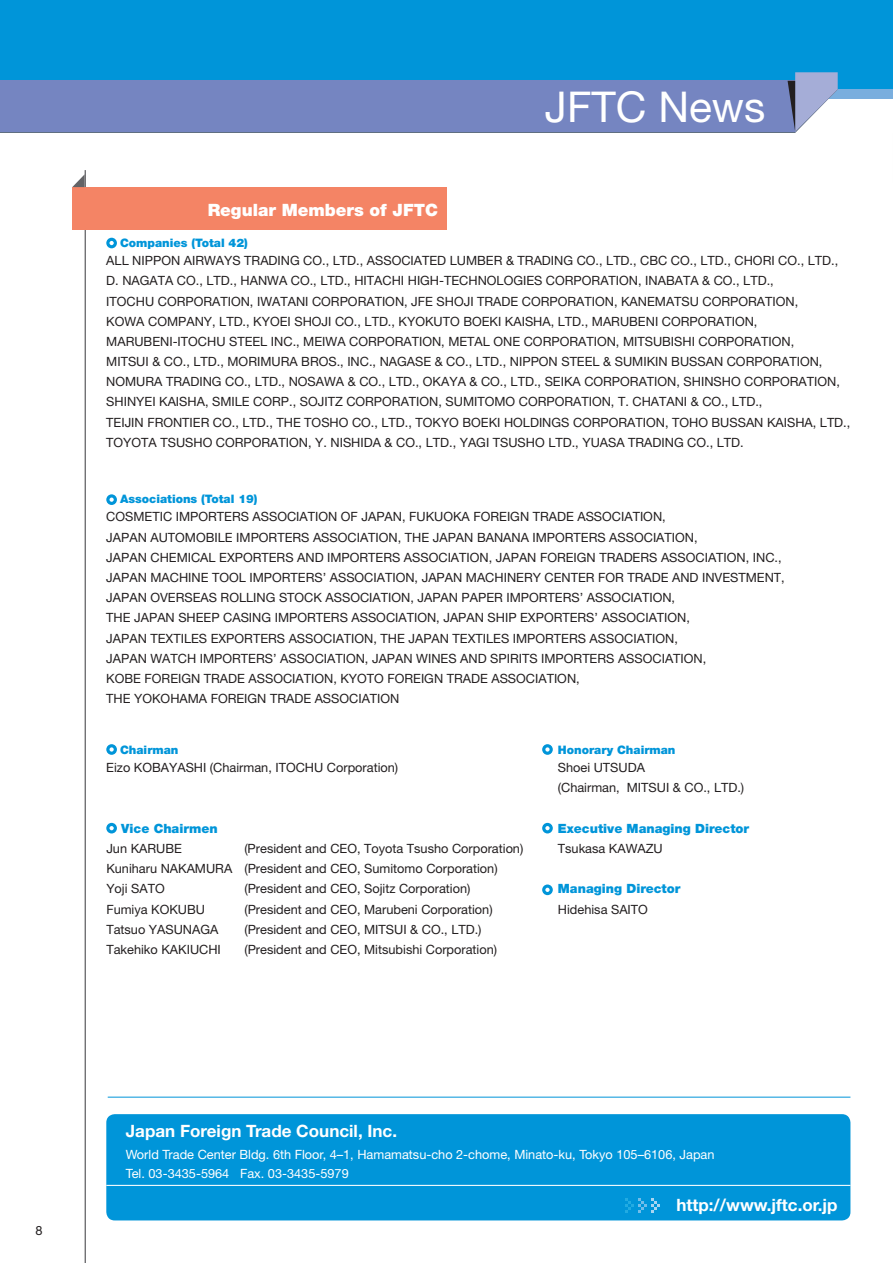
<style>
.page{position:relative;width:893px;height:1263px;background:#fff}
.page>*{position:absolute;margin:0;border:0;box-sizing:border-box;transform-origin:0 0}
.t1{font:42.45px "Helvetica Neue LT Std";color:#fff}
.t2{font:700 16.95px "Helvetica Neue LT Std";color:#fff}
.t3{font:900 16.95px "Helvetica Neue LT Std";color:#fff}
.t4{font:12.75px/20.2px "Helvetica Neue LT Std";color:#231f20}
.t5{font:12.75px/19.2px "Helvetica Neue LT Std";color:#fff}
.t6{font:900 12.75px "Helvetica Neue LT Std";color:#0095d9}
.t7{font:900 11.7px "Helvetica Neue LT Std";color:#0095d9}
</style>
<div class="page">
<hr style="left:892px;top:132px;width:1px;height:51px;background:#7585c1">
<div style="left:0;top:0;width:893px;height:98px;background:#0095d9"></div>
<div style="left:0;top:89px;width:893px;height:10px;background:#79aede"></div>
<svg style="left:0;top:72px;width:838px;height:61px;background:#6989c4"></svg>
<hr style="left:85px;top:170px;width:1px;height:1093px;background:#636366">
<div style="left:106px;top:238px;width:11px;height:10px;background:#0095d9;border-radius:50%"></div>
<svg style="left:109px;top:241px;width:5px;height:4px"></svg>
<div style="left:106px;top:494px;width:11px;height:11px;background:#0095d9;border-radius:50%"></div>
<svg style="left:109px;top:497px;width:5px;height:5px"></svg>
<svg style="left:106px;top:744px;width:11px;height:11px"></svg>
<svg style="left:109px;top:747px;width:5px;height:5px"></svg>
<svg style="left:542px;top:744px;width:11px;height:11px"></svg>
<svg style="left:545px;top:747px;width:5px;height:5px"></svg>
<div style="left:106px;top:823px;width:11px;height:10px;background:#0095d9;border-radius:50%"></div>
<svg style="left:109px;top:826px;width:5px;height:4px"></svg>
<div style="left:542px;top:823px;width:11px;height:10px;background:#0095d9;border-radius:50%"></div>
<svg style="left:545px;top:826px;width:5px;height:4px"></svg>
<div style="left:542px;top:884px;width:11px;height:11px;background:#0095d9;border-radius:50%"></div>
<svg style="left:545px;top:888px;width:5px;height:4px"></svg>
<div style="left:72px;top:187px;width:374px;height:43px;background:#f48465"></div>
<svg style="left:72px;top:174px;width:13px;height:13px"></svg>
<hr style="left:108px;top:1097px;width:742px;height:1px;background:#0095d9">
<div style="left:106px;top:1114px;width:744px;height:106px;background:#0095d9;border-radius:9px"></div>
<hr style="left:106px;top:1185px;width:744px;height:1px;background:#fff">
<svg style="left:625px;top:1198px;width:35px;height:15px"></svg>
<h2 class="t3" style="left:208px;top:200px;width:232px">Regular Members of JFTC</h2>
<h1 class="t1" style="left:545px;top:82px;width:222px">JFTC News</h1>
<p class="t7" style="left:120px;top:236px;width:129px">Companies (Total 42)</p>
<p class="t4" style="left:106px;top:250px;width:745px">ALL NIPPON AIRWAYS TRADING CO., LTD., ASSOCIATED LUMBER &amp; TRADING CO., LTD., CBC CO., LTD., CHORI CO., LTD., D. NAGATA CO., LTD., HANWA CO., LTD., HITACHI HIGH-TECHNOLOGIES CORPORATION, INABATA &amp; CO., LTD.,<br>ITOCHU CORPORATION, IWATANI CORPORATION, JFE SHOJI TRADE CORPORATION, KANEMATSU CORPORATION,<br>KOWA COMPANY, LTD., KYOEI SHOJI CO., LTD., KYOKUTO BOEKI KAISHA, LTD., MARUBENI CORPORATION, MARUBENI-ITOCHU STEEL INC., MEIWA CORPORATION, METAL ONE CORPORATION, MITSUBISHI CORPORATION,<br>MITSUI &amp; CO., LTD., MORIMURA BROS., INC., NAGASE &amp; CO., LTD., NIPPON STEEL &amp; SUMIKIN BUSSAN CORPORATION, NOMURA TRADING CO., LTD., NOSAWA &amp; CO., LTD., OKAYA &amp; CO., LTD., SEIKA CORPORATION, SHINSHO CORPORATION, SHINYEI KAISHA, SMILE CORP., SOJITZ CORPORATION, SUMITOMO CORPORATION, T. CHATANI &amp; CO., LTD.,<br>TEIJIN FRONTIER CO., LTD., THE TOSHO CO., LTD., TOKYO BOEKI HOLDINGS CORPORATION, TOHO BUSSAN KAISHA, LTD., TOYOTA TSUSHO CORPORATION, Y. NISHIDA &amp; CO., LTD., YAGI TSUSHO LTD., YUASA TRADING CO., LTD.</p>
<p class="t7" style="left:120px;top:492px;width:139px">Associations (Total 19)</p>
<p class="t4" style="left:106px;top:506px;width:680px">COSMETIC IMPORTERS ASSOCIATION OF JAPAN, FUKUOKA FOREIGN TRADE ASSOCIATION,<br>JAPAN AUTOMOBILE IMPORTERS ASSOCIATION, THE JAPAN BANANA IMPORTERS ASSOCIATION,<br>JAPAN CHEMICAL EXPORTERS AND IMPORTERS ASSOCIATION, JAPAN FOREIGN TRADERS ASSOCIATION, INC., JAPAN MACHINE TOOL IMPORTERS’ ASSOCIATION, JAPAN MACHINERY CENTER FOR TRADE AND INVESTMENT, JAPAN OVERSEAS ROLLING STOCK ASSOCIATION, JAPAN PAPER IMPORTERS’ ASSOCIATION,<br>THE JAPAN SHEEP CASING IMPORTERS ASSOCIATION, JAPAN SHIP EXPORTERS’ ASSOCIATION,<br>JAPAN TEXTILES EXPORTERS ASSOCIATION, THE JAPAN TEXTILES IMPORTERS ASSOCIATION,<br>JAPAN WATCH IMPORTERS’ ASSOCIATION, JAPAN WINES AND SPIRITS IMPORTERS ASSOCIATION,<br>KOBE FOREIGN TRADE ASSOCIATION, KYOTO FOREIGN TRADE ASSOCIATION,<br>THE YOKOHAMA FOREIGN TRADE ASSOCIATION</p>
<p class="t7" style="left:120px;top:743px;width:60px">Chairman</p>
<p class="t7" style="left:558px;top:743px;width:119px">Honorary Chairman</p>
<p class="t4" style="left:106px;top:757px;width:293px">Eizo KOBAYASHI (Chairman, ITOCHU Corporation)</p>
<p class="t4" style="left:558px;top:757px;width:188px">Shoei UTSUDA<br>(Chairman, MITSUI &amp; CO., LTD.)</p>
<p class="t6" style="left:121px;top:821px;width:98px">Vice Chairmen</p>
<p class="t6" style="left:558px;top:821px;width:193px">Executive Managing Director</p>
<p class="t4" style="left:106px;top:838px;width:77px">Jun KARUBE</p>
<p class="t4" style="left:244px;top:838px;width:281px">(President and CEO, Toyota Tsusho Corporation)</p>
<p class="t4" style="left:558px;top:838px;width:106px">Tsukasa KAWAZU</p>
<p class="t4" style="left:106px;top:858px;width:393px">Kuniharu NAKAMURA (President and CEO, Sumitomo Corporation)<br>Yoji SATO</p>
<p class="t4" style="left:244px;top:878px;width:228px">(President and CEO, Sojitz Corporation)</p>
<p class="t6" style="left:558px;top:881px;width:124px">Managing Director</p>
<p class="t4" style="left:106px;top:899px;width:100px">Fumiya KOKUBU</p>
<p class="t4" style="left:244px;top:899px;width:250px">(President and CEO, Marubeni Corporation)</p>
<p class="t4" style="left:558px;top:899px;width:92px">Hidehisa SAITO</p>
<p class="t4" style="left:106px;top:919px;width:113px">Tatsuo YASUNAGA</p>
<p class="t4" style="left:244px;top:919px;width:239px">(President and CEO, MITSUI &amp; CO., LTD.)</p>
<p class="t4" style="left:106px;top:939px;width:116px">Takehiko KAKIUCHI</p>
<p class="t4" style="left:244px;top:939px;width:254px">(President and CEO, Mitsubishi Corporation)</p>
<p class="t4" style="left:35px;top:1220px;width:9px">8</p>
<h2 class="t2" style="left:126px;top:1120px;width:273px">Japan Foreign Trade Council, Inc.</h2>
<p class="t5" style="left:126px;top:1144px;width:590px">World Trade Center Bldg. 6th Floor, 4–1, Hamamatsu-cho 2-chome, Minato-ku, Tokyo 105–6106, Japan<br>Tel. 03-3435-5964 Fax. 03-3435-5979</p>
<h2 class="t2" style="left:676px;top:1195px;width:163px">http://www.jftc.or.jp</h2>
</div>
